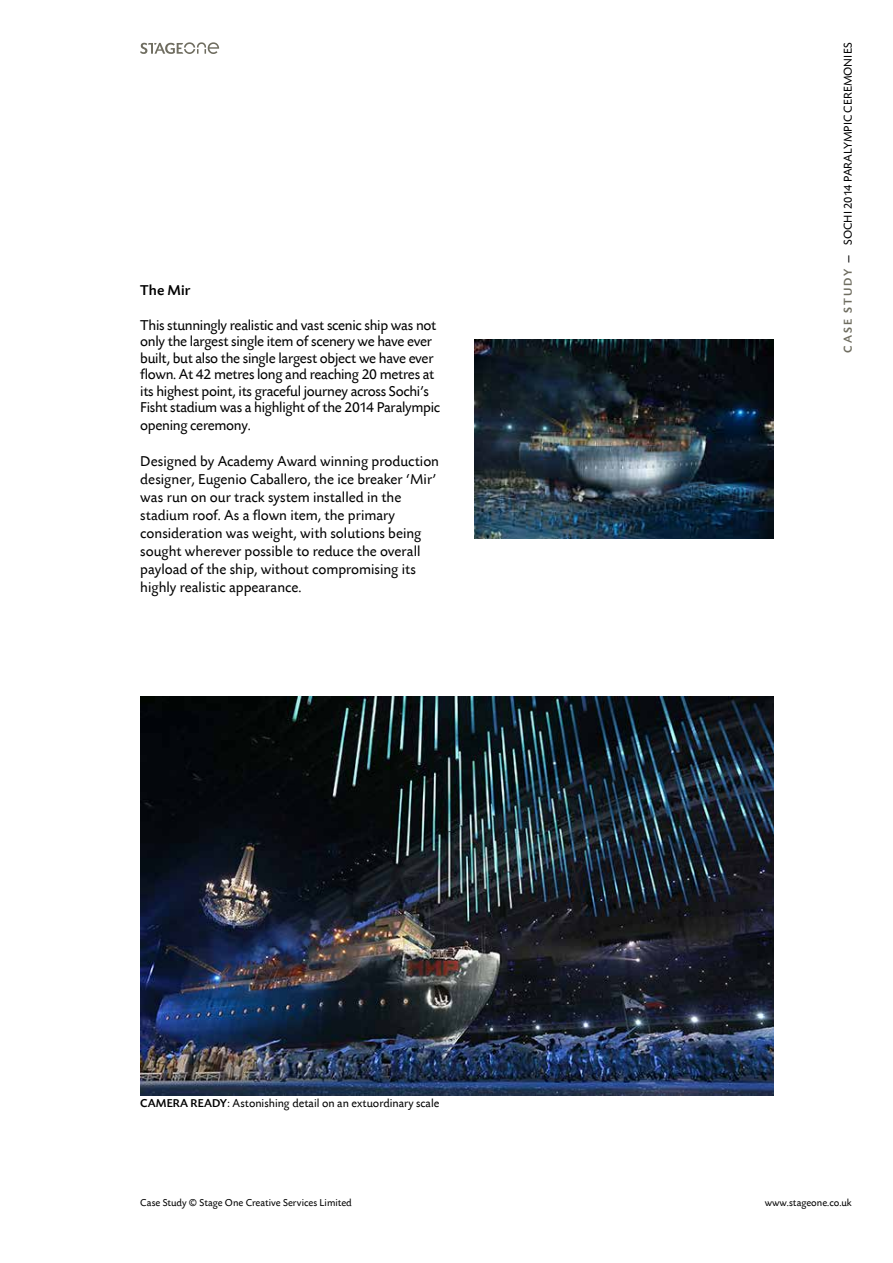
<style>
.page{position:relative;width:893px;height:1263px;background:#fff}
.page>*{position:absolute;margin:0;border:0;box-sizing:border-box;transform-origin:0 0}
.t1{font:15px/18px "Today Sans BEF";letter-spacing:-.01em;color:#000}
.t2{font:500 15px "Today Sans BEF";color:#000}
.t3{font:12px "Today Sans BEF";color:#000}
.t4{font:10.5px "Today Sans BEF";color:#000}
.s1{font-weight:500}
.s2{font-weight:500;color:#6f6d60}
.s3{font-weight:500;color:#020203}
</style>
<div class="page">
<svg style="left:140px;top:42px;width:79px;height:12px"></svg>
<img style="left:140px;top:696px;width:634px;height:400px">
<img style="left:474px;top:339px;width:300px;height:200px">
<p class="t2" style="left:140px;top:283px;width:52px">The Mir</p>
<p class="t1" style="left:140px;top:317px;width:301px;line-height:16.5px">This stunningly realistic and vast scenic ship was not only the largest single item of scenery we have ever built, but also the single largest object we have ever flown. At 42 metres long and reaching 20 metres at its highest point, its graceful journey across Sochi’s Fisht stadium was a highlight of the 2014 Paralympic</p>
<p class="t1" style="left:140px;top:417px;width:112px">opening ceremony.</p>
<p class="t1" style="left:140px;top:453px;width:300px">Designed by Academy Award winning production designer, Eugenio Caballero, the ice breaker ‘Mir’ was run on our track system installed in the stadium roof. As a flown item, the primary consideration was weight, with solutions being sought wherever possible to reduce the overall payload of the ship, without compromising its highly realistic appearance.</p>
<p class="t3" style="left:140px;top:1097px;width:301px"><span class="s1">CAMERA READY</span>: Astonishing detail on an extuordinary scale</p>
<p class="t3" style="left:842px;top:353px;width:312px;rotate:-90deg"><span class="s2">C A S E S T U DY</span> <span class="s3">—</span> SOCHI 2014 PARALYMPIC CEREMONIES</p>
<p class="t4" style="left:140px;top:1197px;width:213px">Case Study © Stage One Creative Services Limited</p>
<p class="t4" style="left:765px;top:1197px;width:89px">www.stageone.co.uk</p>
</div>
